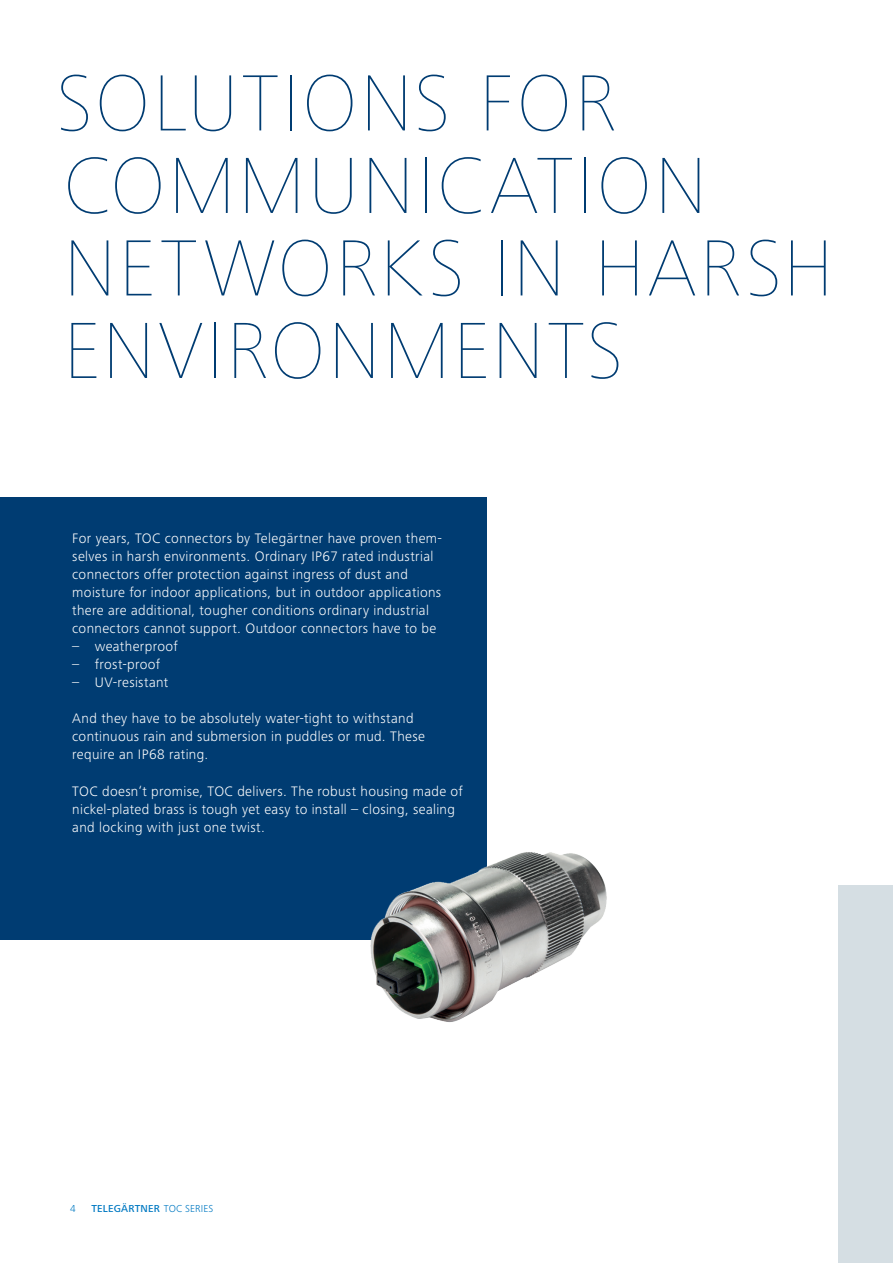
<style>
.page{position:relative;width:893px;height:1263px;background:#fff}
.page>*{position:absolute;margin:0;border:0;box-sizing:border-box;transform-origin:0 0}
.t1{font:900 82.5px "Frutiger Next Pro";letter-spacing:.035em;color:#003c72}
.Fließtext{font:300 14.25px/18px "Frutiger Next Pro";letter-spacing:.025em;color:#fff}
.t2{font:500 10.5px "Frutiger Next Pro";letter-spacing:.025em;color:#0079c2}
.t3{font:300 10.5px "Frutiger Next Pro";color:#0079c2}
.s1{font-weight:300}
</style>
<div class="page">
<div style="left:0;top:497px;width:486px;height:442px;background:#003c72"></div>
<img style="left:363px;top:848px;width:244px;height:174px">
<div style="left:839px;top:885px;width:54px;height:378px;background:#d5dee3"></div>
<p class="t1" style="left:57px;top:56px;width:561px">SOLUTIONS FOR</p>
<p class="t1" style="left:63px;top:138px;width:645px">COMMUNICATION</p>
<p class="t1" style="left:64px;top:221px;width:771px">NETWORKS IN HARSH</p>
<p class="t1" style="left:64px;top:303px;width:560px">ENVIRONMENTS</p>
<p class="Fließtext" style="left:72px;top:530px;width:370px">For years, TOC connectors by Telegärtner have proven them&shy;selves in harsh environments. Ordinary IP67 rated industrial connectors offer protection against ingress of dust and moisture for indoor applications, but in outdoor applications there are additional, tougher conditions ordinary industrial connectors cannot support. Outdoor connectors have to be</p>
<p class="Fließtext" style="left:72px;top:638px;width:107px">– weatherproof</p>
<p class="Fließtext" style="left:72px;top:656px;width:89px">– frost-proof</p>
<p class="Fließtext" style="left:72px;top:674px;width:98px">– UV-resistant</p>
<p class="Fließtext" style="left:72px;top:710px;width:354px">And they have to be absolutely water-tight to withstand continuous rain and submersion in puddles or mud. These require an IP68 rating.</p>
<p class="Fließtext" style="left:72px;top:782px;width:392px">TOC doesn‘t promise, TOC delivers. The robust housing made of nickel-plated brass is tough yet easy to install – closing, sealing and locking with just one twist.</p>
<p class="t3" style="left:70px;top:1202px;width:7px">4</p>
<p class="t2" style="left:91px;top:1202px;width:124px">TELEGÄRTNER <span class="s1">TOC SERIES</span></p>
</div>
